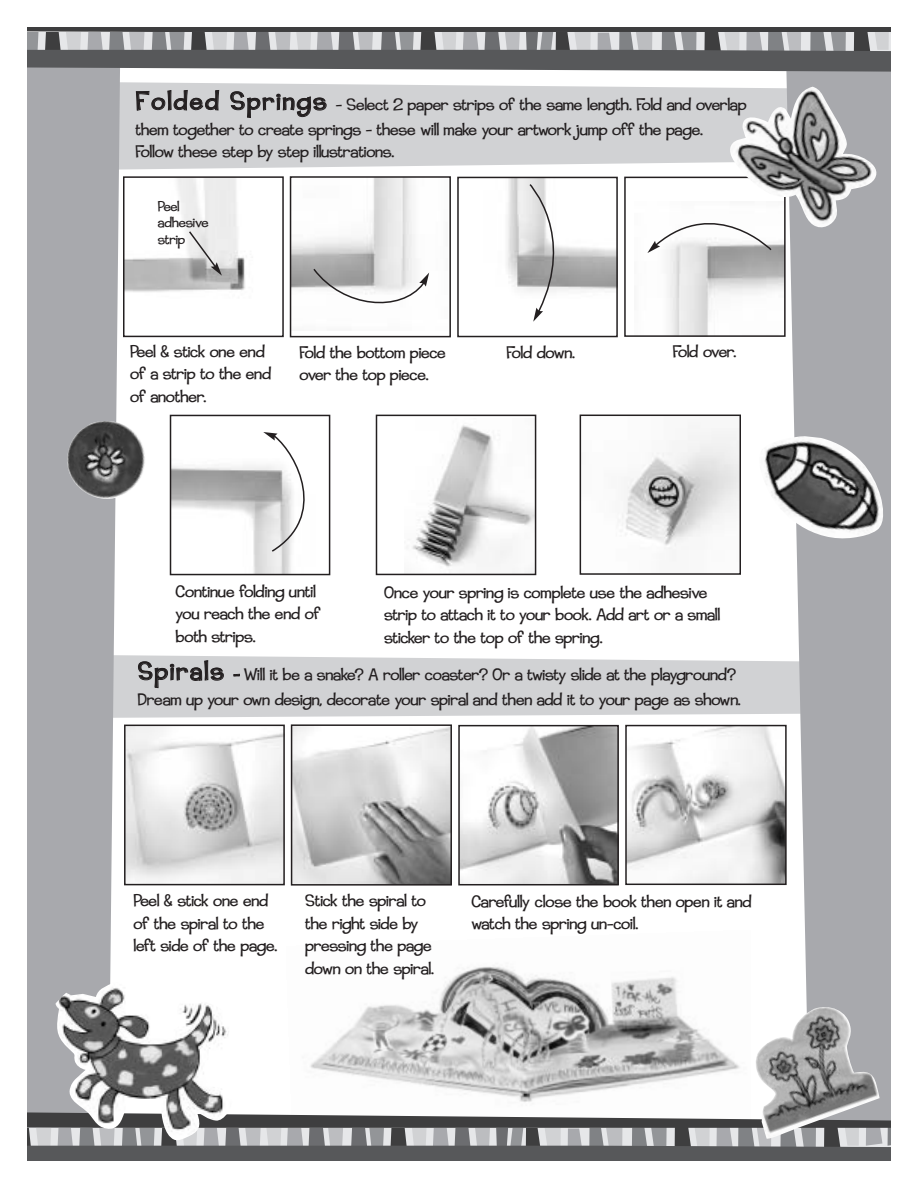
<style>
.page{position:relative;width:918px;height:1188px;background:#fff}
.page>*{position:absolute;margin:0;border:0;box-sizing:border-box;transform-origin:0 0}
.t1{font:300 18px/22.5px "Coop";letter-spacing:-.015em;color:#231f20}
.t2{font:300 18px "Coop";letter-spacing:-.04em;color:#231f20}
.t3{font:300 15px/16.5px "Coop";letter-spacing:-.02em;color:#231f20}
.s1{font-size:27px}
</style>
<div class="page">
<img style="left:310px;top:966px;width:430px;height:136px">
<svg style="left:120px;top:82px;width:607px;height:88px;background:#d4d5d7"></svg>
<svg style="left:120px;top:655px;width:666px;height:63px;background:#d4d5d7"></svg>
<div style="left:27px;top:72px;width:93px;height:1040px;background:#a8a9ad"></div>
<svg style="left:786px;top:72px;width:105px;height:1040px;background:#b1b2b5"></svg>
<svg style="left:27px;top:27px;width:864px;height:45px;background:#7f8082"></svg>
<svg style="left:27px;top:1112px;width:864px;height:49px;background:#7e7f81"></svg>
<img style="left:126px;top:179px;width:119px;height:113px">
<div style="left:123px;top:176px;width:161px;height:161px;border:2px solid #231f20"></div>
<img style="left:293px;top:179px;width:137px;height:110px">
<div style="left:290px;top:176px;width:161px;height:161px;border:2px solid #231f20"></div>
<img style="left:506px;top:180px;width:109px;height:111px">
<div style="left:457px;top:177px;width:161px;height:160px;border:2px solid #231f20"></div>
<img style="left:667px;top:244px;width:116px;height:90px">
<div style="left:624px;top:177px;width:162px;height:160px;border:2px solid #231f20"></div>
<img style="left:727px;top:87px;width:156px;height:144px">
<img style="left:764px;top:436px;width:122px;height:107px">
<img style="left:127px;top:728px;width:155px;height:154px">
<div style="left:124px;top:725px;width:161px;height:160px;border:2px solid #231f20"></div>
<img style="left:294px;top:727px;width:155px;height:156px">
<div style="left:291px;top:724px;width:161px;height:162px;border:2px solid #231f20"></div>
<img style="left:461px;top:728px;width:155px;height:154px">
<div style="left:458px;top:725px;width:161px;height:160px;border:2px solid #231f20"></div>
<img style="left:628px;top:728px;width:156px;height:154px">
<div style="left:625px;top:725px;width:162px;height:160px;border:2px solid #231f20"></div>
<img style="left:755px;top:1003px;width:125px;height:137px">
<img style="left:412px;top:425px;width:121px;height:147px">
<div style="left:376px;top:415px;width:160px;height:160px;border:2px solid #231f20"></div>
<img style="left:622px;top:431px;width:116px;height:118px">
<div style="left:580px;top:415px;width:161px;height:160px;border:2px solid #231f20"></div>
<img style="left:67px;top:414px;width:78px;height:94px">
<svg style="left:312px;top:267px;width:117px;height:37px"></svg>
<svg style="left:529px;top:183px;width:47px;height:139px"></svg>
<svg style="left:647px;top:195px;width:125px;height:58px"></svg>
<img style="left:173px;top:465px;width:118px;height:107px">
<div style="left:170px;top:415px;width:160px;height:160px;border:2px solid #231f20"></div>
<svg style="left:263px;top:432px;width:66px;height:121px"></svg>
<img style="left:53px;top:982px;width:181px;height:158px">
<svg style="left:188px;top:230px;width:34px;height:46px;background:#c7c7c7"></svg>
<p class="t1" style="left:135px;top:93px;width:613px;line-height:25.2px"><span class="s1">Folded Springs</span> – Select 2 paper strips of the same length. Fold and overlap them together to create springs – these will make your artwork jump off the page.</p>
<p class="t1" style="left:135px;top:142px;width:260px">Follow these step by step illustrations.</p>
<p class="t3" style="left:158px;top:199px;width:52px">Peel adhesive strip</p>
<p class="t1" style="left:130px;top:342px;width:143px">Peel &amp; stick one end of a strip to the end of another.</p>
<p class="t1" style="left:300px;top:343px;width:148px">Fold the bottom piece over the top piece.</p>
<p class="t1" style="left:506px;top:343px;width:70px">Fold down.</p>
<p class="t2" style="left:673px;top:344px;width:65px">Fold over.</p>
<p class="t1" style="left:176px;top:582px;width:147px">Continue folding until you reach the end of both strips.</p>
<p class="t1" style="left:384px;top:583px;width:338px">Once your spring is complete use the adhesive strip to attach it to your book. Add art or a small sticker to the top of the spring.</p>
<p class="t1" style="left:138px;top:663px;width:605px;line-height:25.2px"><span class="s1">Spirals</span> – Will it be a snake? A roller coaster? Or a twisty slide at the playground?<br>Dream up your own design, decorate your spiral and then add it to your page as shown.</p>
<p class="t1" style="left:134px;top:891px;width:145px">Peel &amp; stick one end of the spiral to the left side of the page.</p>
<p class="t1" style="left:305px;top:891px;width:130px">Stick the spiral to the right side by pressing the page down on the spiral.</p>
<p class="t1" style="left:471px;top:892px;width:282px">Carefully close the book then open it and watch the spring un-coil.</p>
</div>
